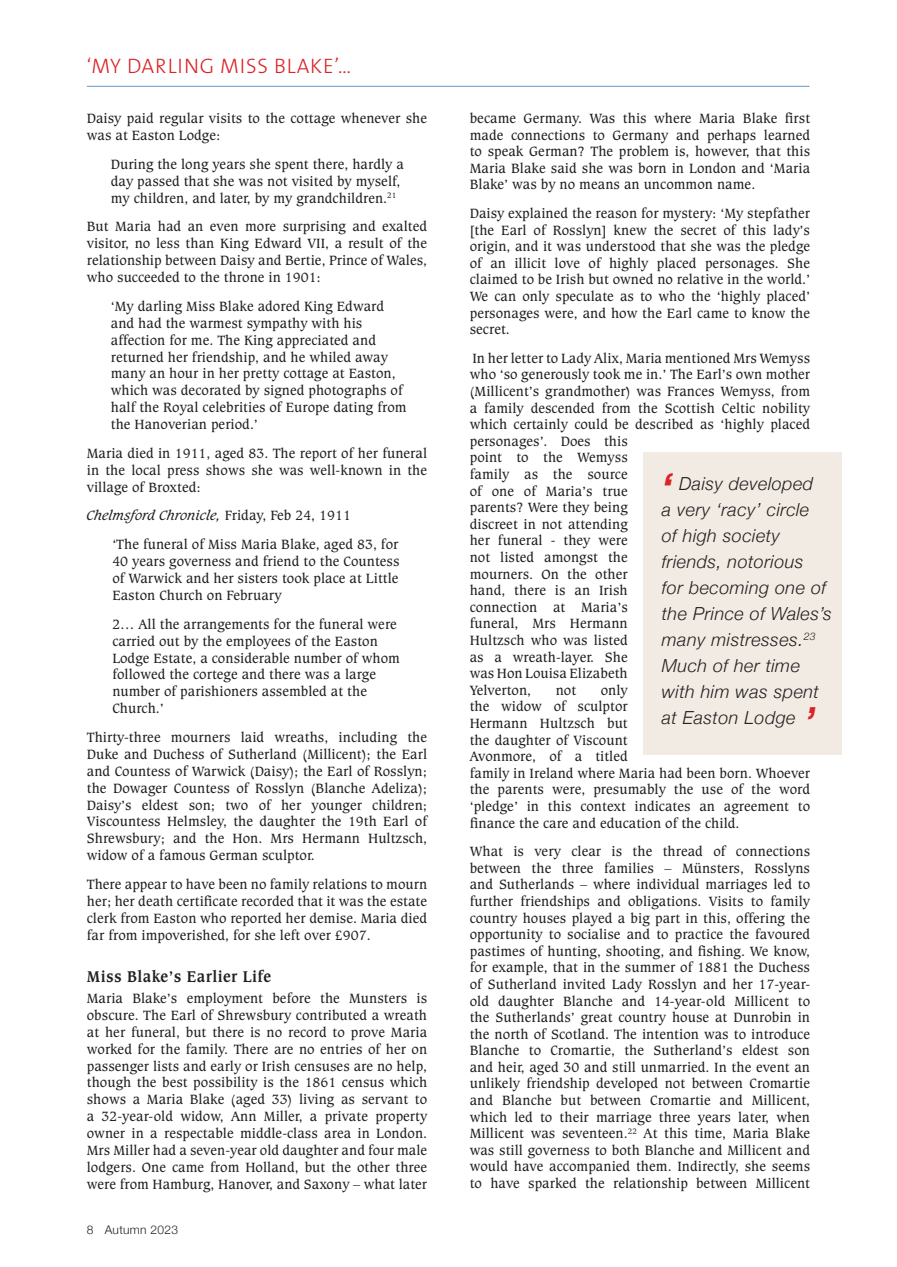
<style>
.page{position:relative;width:897px;height:1267px;background:#fff}
.page>*{position:absolute;margin:0;border:0;box-sizing:border-box;transform-origin:0 0}
.t1{font:300 21px "The Sans";letter-spacing:.04em;color:#da2428}
.t2{font:italic 300 18px/26px "Helvetica Neue";letter-spacing:.025em;color:#231f20}
.t3{font:700 16.5px "Caxton BT";letter-spacing:.025em;color:#231f20;scale:.94 1}
.t4{font:14.25px/16.6px "Caxton BT";color:#231f20;text-align:justify}
.t5{font:300 12px "Helvetica Neue";letter-spacing:.025em;color:#231f20}
.s1{font-style:italic}
.s2{font-weight:700;font-size:37.35px;color:#da2428}
</style>
<div class="page">
<hr style="left:87px;top:86px;width:722px;height:1px;background:#6893c8">
<div style="left:642px;top:452px;width:199px;height:302px;background:#f1ebe3"></div>
<h1 class="t1" style="left:87px;top:48px;width:266px">‘MY DARLING MISS BLAKE’…</h1>
<p class="t4" style="left:87px;top:110px;width:342px">Daisy paid regular visits to the cottage whenever she was at Easton Lodge:</p>
<p class="t4" style="left:111px;top:155px;width:294px;text-align:left">During the long years she spent there, hardly a day passed that she was not visited by myself, my children, and later, by my grandchildren.<sup>21</sup></p>
<p class="t4" style="left:87px;top:218px;width:342px">But Maria had an even more surprising and exalted visitor, no less than King Edward VII, a result of the relationship between Daisy and Bertie, Prince of Wales, who succeeded to the throne in 1901:</p>
<p class="t4" style="left:111px;top:297px;width:297px;text-align:left">‘My darling Miss Blake adored King Edward and had the warmest sympathy with his affection for me. The King appreciated and returned her friendship, and he whiled away many an hour in her pretty cottage at Easton, which was decorated by signed photographs of half the Royal celebrities of Europe dating from the Hanoverian period.’</p>
<p class="t4" style="left:87px;top:444px;width:342px">Maria died in 1911, aged 83. The report of her funeral in the local press shows she was well-known in the village of Broxted:</p>
<p class="t4" style="left:112px;top:501px;width:287px;line-height:28.8px;text-indent:-25px"><span class="s1">Chelmsford Chronicle,</span> Friday, Feb 24, 1911<br>‘The funeral of Miss Maria Blake, aged 83, for</p>
<p class="t4" style="left:112px;top:552px;width:289px">40 years governess and friend to the Countess of Warwick and her sisters took place at Little Easton Church on February</p>
<p class="t4" style="left:112px;top:615px;width:289px;text-align:left">2… All the arrangements for the funeral were carried out by the employees of the Easton Lodge Estate, a considerable number of whom followed the cortege and there was a large number of parishioners assembled at the Church.’</p>
<p class="t4" style="left:87px;top:728px;width:342px">Thirty-three mourners laid wreaths, including the Duke and Duchess of Sutherland (Millicent); the Earl and Countess of Warwick (Daisy); the Earl of Rosslyn; the Dowager Countess of Rosslyn (Blanche Adeliza); Daisy’s eldest son; two of her younger children; Viscountess Helmsley, the daughter the 19th Earl of Shrewsbury; and the Hon. Mrs Hermann Hultzsch, widow of a famous German sculptor.</p>
<p class="t4" style="left:87px;top:875px;width:342px">There appear to have been no family relations to mourn her; her death certificate recorded that it was the estate clerk from Easton who reported her demise. Maria died far from impoverished, for she left over £907.</p>
<p class="t3" style="left:87px;top:966px;width:198px">Miss Blake’s Earlier Life</p>
<p class="t4" style="left:87px;top:989px;width:342px">Maria Blake’s employment before the Munsters is obscure. The Earl of Shrewsbury contributed a wreath at her funeral, but there is no record to prove Maria worked for the family. There are no entries of her on passenger lists and early or Irish censuses are no help, though the best possibility is the 1861 census which shows a Maria Blake (aged 33) living as servant to a 32-year-old widow, Ann Miller, a private property owner in a respectable middle-class area in London.<br>Mrs Miller had a seven-year old daughter and four male lodgers. One came from Holland, but the other three were from Hamburg, Hanover, and Saxony – what later</p>
<p class="t5" style="left:87px;top:1220px;width:93px">8 Autumn 2023</p>
<p class="t4" style="left:469px;top:110px;width:342px">became Germany. Was this where Maria Blake first made connections to Germany and perhaps learned to speak German? The problem is, however, that this Maria Blake said she was born in London and ‘Maria Blake’ was by no means an uncommon name.</p>
<p class="t4" style="left:469px;top:205px;width:342px">Daisy explained the reason for mystery: ‘My stepfather [the Earl of Rosslyn] knew the secret of this lady’s origin, and it was understood that she was the pledge of an illicit love of highly placed personages. She claimed to be Irish but owned no relative in the world.’ We can only speculate as to who the ‘highly placed’ personages were, and how the Earl came to know the secret.</p>
<p class="t4" style="left:469px;top:349px;width:342px;text-align:left">In her letter to Lady Alix, Maria mentioned Mrs Wemyss who ‘so generously took me in.’ The Earl’s own mother (Millicent’s grandmother) was Frances Wemyss, from a family descended from the Scottish Celtic nobility which certainly could be described as ‘highly placed personages’. Does this<br>point to the Wemyss<br>family as the source<br>of one of Maria’s true<br>parents? Were they being<br>discreet in not attending<br>her funeral - they were<br>not listed amongst the<br>mourners. On the other<br>hand, there is an Irish<br>connection at Maria’s<br>funeral, Mrs Hermann<br>Hultzsch who was listed<br>as a wreath-layer. She<br>was Hon Louisa Elizabeth<br>Yelverton,</p>
<p class="t2" style="left:661px;top:469px;width:171px"><span class="s2">‘</span> Daisy developed<br>a very ‘racy’ circle<br>of high society friends, notorious<br>for becoming one of the Prince of Wales’s many mistresses.<sup>23<br></sup>Much of her time with him was spent at Easton Lodge <span class="s2">’</span></p>
<p class="t4" style="left:469px;top:681px;width:342px;text-align:left;text-indent:131px">only<br>the widow of sculptor<br>Hermann Hultzsch but<br>the daughter of Viscount<br>Avonmore, of a titled<br>family in Ireland where Maria had been born. Whoever the parents were, presumably the use of the word ‘pledge’ in this context indicates an agreement to finance the care and education of the child.</p>
<p class="t4" style="left:469px;top:842px;width:342px">What is very clear is the thread of connections between the three families – Münsters, Rosslyns and Sutherlands – where individual marriages led to further friendships and obligations. Visits to family country houses played a big part in this, offering the opportunity to socialise and to practice the favoured pastimes of hunting, shooting, and fishing. We know, for example, that in the summer of 1881 the Duchess of Sutherland invited Lady Rosslyn and her 17-year&shy;old daughter Blanche and 14-year-old Millicent to the Sutherlands’ great country house at Dunrobin in the north of Scotland. The intention was to introduce Blanche to Cromartie, the Sutherland’s eldest son and heir, aged 30 and still unmarried. In the event an unlikely friendship developed not between Cromartie and Blanche but between Cromartie and Millicent, which led to their marriage three years later, when Millicent was seventeen.<sup>22</sup> At this time, Maria Blake was still governess to both Blanche and Millicent and would have accompanied them. Indirectly, she seems to have sparked the relationship between Millicent</p>
<p class="t4" style="left:555px;top:681px;width:22px">not</p>
</div>
